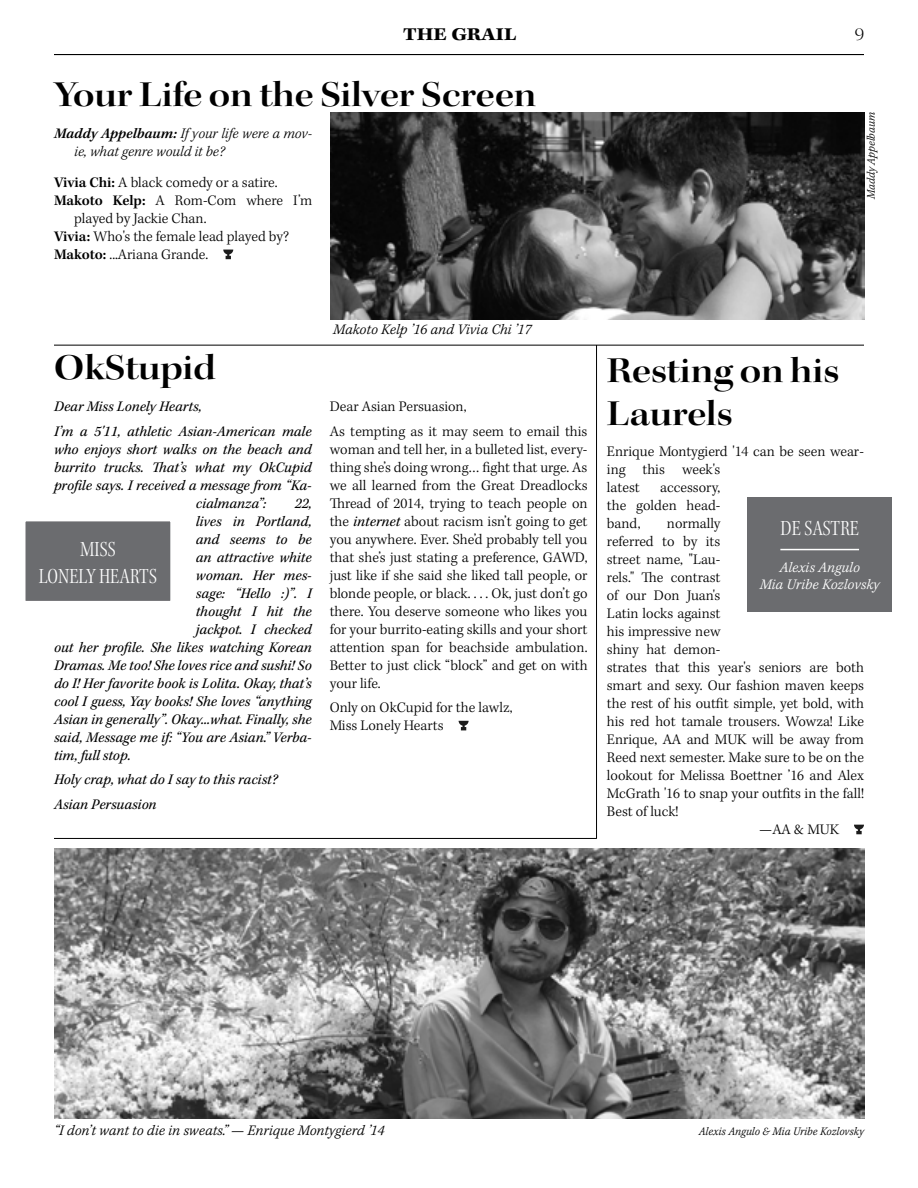
<style>
.page{position:relative;width:918px;height:1188px;background:#fff}
.page>*{position:absolute;margin:0;border:0;box-sizing:border-box;transform-origin:0 0}
.t1{font:36px/43.2px "Kepler Std Semibold Ext Disp";color:#000}
.t2{font:22.5px/27px "Kepler Std Light Cn Subh";color:#fff;text-align:center}
.t3{font:18px "Kepler Std Bold Ext Capt";color:#000}
.t4{font:18px "Kepler Std Light Ext Disp";color:#000}
.t5{font:300 15px/18px "Kepler Std";color:#000}
.t6{font:italic 15px/24.8px "Kepler Std";color:#000}
.t7{font:15px "Kepler Std Light It Capt";color:#000}
.t8{font:italic 300 15px/18px "Kepler Std";color:#000}
.t9{font:15px/16.5px "Kepler Std Light It Capt";color:#fff;text-align:center}
.t10{font:12px "Kepler Std Light Scn It Capt";color:#000}
.s1{font-weight:600}
.s2{font-weight:400;font-style:italic}
</style>
<div class="page">
<hr style="left:54px;top:345px;width:810px;height:1px;background:#000">
<hr style="left:54px;top:838px;width:543px;height:1px;background:#000">
<hr style="left:596px;top:345px;width:1px;height:494px;background:#000">
<svg style="left:223px;top:250px;width:10px;height:9px"></svg>
<img style="left:330px;top:112px;width:534px;height:208px">
<svg style="left:459px;top:721px;width:10px;height:9px"></svg>
<div style="left:13px;top:509px;width:170px;height:105px;background:#6b6c6f"></div>
<div style="left:0;top:496px;width:196px;height:130px;border:26px solid #fff"></div>
<svg style="left:854px;top:825px;width:10px;height:9px"></svg>
<div style="left:747px;top:497px;width:145px;height:114px;background:#6b6c6f"></div>
<hr style="left:780px;top:549px;width:79px;height:1px;background:#fff">
<img style="left:54px;top:849px;width:810px;height:270px">
<hr style="left:54px;top:54px;width:810px;height:1px;background:#000">
<p class="t3" style="left:403px;top:23px;width:115px">THE GRAIL</p>
<p class="t4" style="left:855px;top:24px;width:11px">9</p>
<h1 class="t1" style="left:54px;top:75px;width:484px">Your Life on the Silver Screen</h1>
<p class="t8" style="left:74px;top:125px;width:239px;text-indent:-20px"><span class="s1">Maddy Appelbaum:</span> If your life were a mov&shy;ie, what genre would it be?</p>
<p class="t5" style="left:54px;top:174px;width:225px"><span class="s1">Vivia Chi:</span> A black comedy or a satire.</p>
<p class="t5" style="left:54px;top:192px;width:260px"><span class="s1">Makoto Kelp:</span> A Rom-Com where I’m</p>
<p class="t5" style="left:74px;top:210px;width:134px">played by Jackie Chan.</p>
<p class="t5" style="left:54px;top:228px;width:236px"><span class="s1">Vivia:</span> Who's the female lead played by?</p>
<p class="t5" style="left:54px;top:246px;width:156px"><span class="s1">Makoto:</span> ...Ariana Grande.</p>
<p class="t10" style="left:864px;top:199px;width:88px;rotate:-90deg">Maddy Appelbaum</p>
<h1 class="t1" style="left:54px;top:348px;width:163px">OkStupid</h1>
<p class="t6" style="left:54px;top:394px;width:259px">Dear Miss Lonely Hearts,<br>I’m a 5'11, athletic Asian-American male</p>
<p class="t6" style="left:54px;top:437px;width:259px">who enjoys short walks on the beach and</p>
<p class="t6" style="left:54px;top:455px;width:259px">burrito trucks. That’s what my OkCupid</p>
<p class="t6" style="left:54px;top:473px;width:259px">profile says. I received a message from “Ka-</p>
<p class="t6" style="left:196px;top:491px;width:72px">cialmanza”:</p>
<p class="t6" style="left:295px;top:491px;width:19px">22,</p>
<p class="t6" style="left:196px;top:509px;width:117px">lives in Portland,</p>
<p class="t6" style="left:196px;top:527px;width:117px">and seems to be</p>
<p class="t6" style="left:196px;top:545px;width:117px">an attractive white</p>
<p class="t6" style="left:196px;top:563px;width:117px">woman. Her mes-</p>
<p class="t6" style="left:196px;top:581px;width:117px">sage: “Hello :)”. I</p>
<p class="t6" style="left:196px;top:599px;width:117px">thought I hit the</p>
<p class="t6" style="left:196px;top:617px;width:117px">jackpot. I checked</p>
<p class="t6" style="left:54px;top:635px;width:259px">out her profile. She likes watching Korean</p>
<p class="t6" style="left:54px;top:653px;width:259px">Dramas. Me too! She loves rice and sushi! So</p>
<p class="t6" style="left:54px;top:671px;width:259px">do I! Her favorite book is Lolita. Okay, that’s</p>
<p class="t6" style="left:54px;top:689px;width:259px">cool I guess, Yay books! She loves “anything</p>
<p class="t6" style="left:54px;top:707px;width:259px">Asian in generally”. Okay...what. Finally, she</p>
<p class="t6" style="left:54px;top:725px;width:259px">said, Message me if: “You are Asian.” Verba-</p>
<p class="t6" style="left:54px;top:743px;width:78px">tim, full stop.</p>
<p class="t6" style="left:54px;top:768px;width:225px">Holy crap, what do I say to this racist?<br>Asian Persuasion</p>
<h2 class="t2" style="left:39px;top:535px;width:120px">MISS<br>LONELY HEARTS</h2>
<p class="t7" style="left:333px;top:321px;width:200px">Makoto Kelp ’16 and Vivia Chi ’17</p>
<p class="t5" style="left:330px;top:395px;width:259px;line-height:24.8px">Dear Asian Persuasion,<br>As tempting as it may seem to email this</p>
<p class="t5" style="left:330px;top:441px;width:259px;text-align:justify">woman and tell her, in a bulleted list, every&shy;thing she’s doing wrong… fight that urge. As we all learned from the Great Dreadlocks Thread of 2014, trying to teach people on the <span class="s2">internet</span> about racism isn’t going to get you anywhere. Ever. She’d probably tell you that she’s just stating a preference, GAWD, just like if she said she liked tall people, or blonde people, or black. . . . Ok, just don’t go there. You deserve someone who likes you for your burrito-eating skills and your short attention span for beachside ambulation.<br>Better to just click “block” and get on with your life.</p>
<p class="t5" style="left:330px;top:699px;width:184px">Only on OkCupid for the lawlz,<br>Miss Lonely Hearts</p>
<h1 class="t1" style="left:607px;top:350px;width:234px">Resting on his<br>Laurels</h1>
<p class="t5" style="left:607px;top:443px;width:259px">Enrique Montygierd '14 can be seen wear&shy;ing this week's<br>latest</p>
<p class="t5" style="left:607px;top:479px;width:115px;text-align:justify;text-indent:53px">accessory, the golden head&shy;band,</p>
<p class="t5" style="left:667px;top:515px;width:55px">normally</p>
<p class="t5" style="left:607px;top:533px;width:115px">referred to by its</p>
<p class="t5" style="left:607px;top:551px;width:115px">street name, "Lau-</p>
<p class="t5" style="left:607px;top:569px;width:115px">rels." The contrast</p>
<p class="t5" style="left:607px;top:587px;width:115px">of our Don Juan's</p>
<p class="t5" style="left:607px;top:605px;width:115px">Latin locks against</p>
<p class="t5" style="left:607px;top:623px;width:115px">his impressive new</p>
<p class="t5" style="left:607px;top:641px;width:115px">shiny hat demon-</p>
<p class="t5" style="left:607px;top:659px;width:259px">strates that this year's seniors are both</p>
<p class="t5" style="left:607px;top:677px;width:259px">smart and sexy. Our fashion maven keeps</p>
<p class="t5" style="left:607px;top:695px;width:259px">the rest of his outfit simple, yet bold, with</p>
<p class="t5" style="left:607px;top:713px;width:259px">his red hot tamale trousers. Wowza! Like</p>
<p class="t5" style="left:607px;top:731px;width:259px">Enrique, AA and MUK will be away from</p>
<p class="t5" style="left:607px;top:749px;width:259px">Reed next semester. Make sure to be on the</p>
<p class="t5" style="left:607px;top:767px;width:259px">lookout for Melissa Boettner ’16 and Alex</p>
<p class="t5" style="left:607px;top:785px;width:259px">McGrath '16 to snap your outfits in the fall!</p>
<p class="t5" style="left:607px;top:803px;width:73px">Best of luck!</p>
<p class="t5" style="left:759px;top:821px;width:81px">—AA &amp; MUK</p>
<h2 class="t2" style="left:780px;top:515px;width:80px">DE SASTRE</h2>
<p class="t9" style="left:760px;top:560px;width:121px">Alexis Angulo<br>Mia Uribe Kozlovsky</p>
<p class="t7" style="left:54px;top:1121px;width:332px">“I don’t want to die in sweats.” — Enrique Montygierd ’14</p>
<p class="t10" style="left:699px;top:1124px;width:167px">Alexis Angulo &amp; Mia Uribe Kozlovsky</p>
</div>
